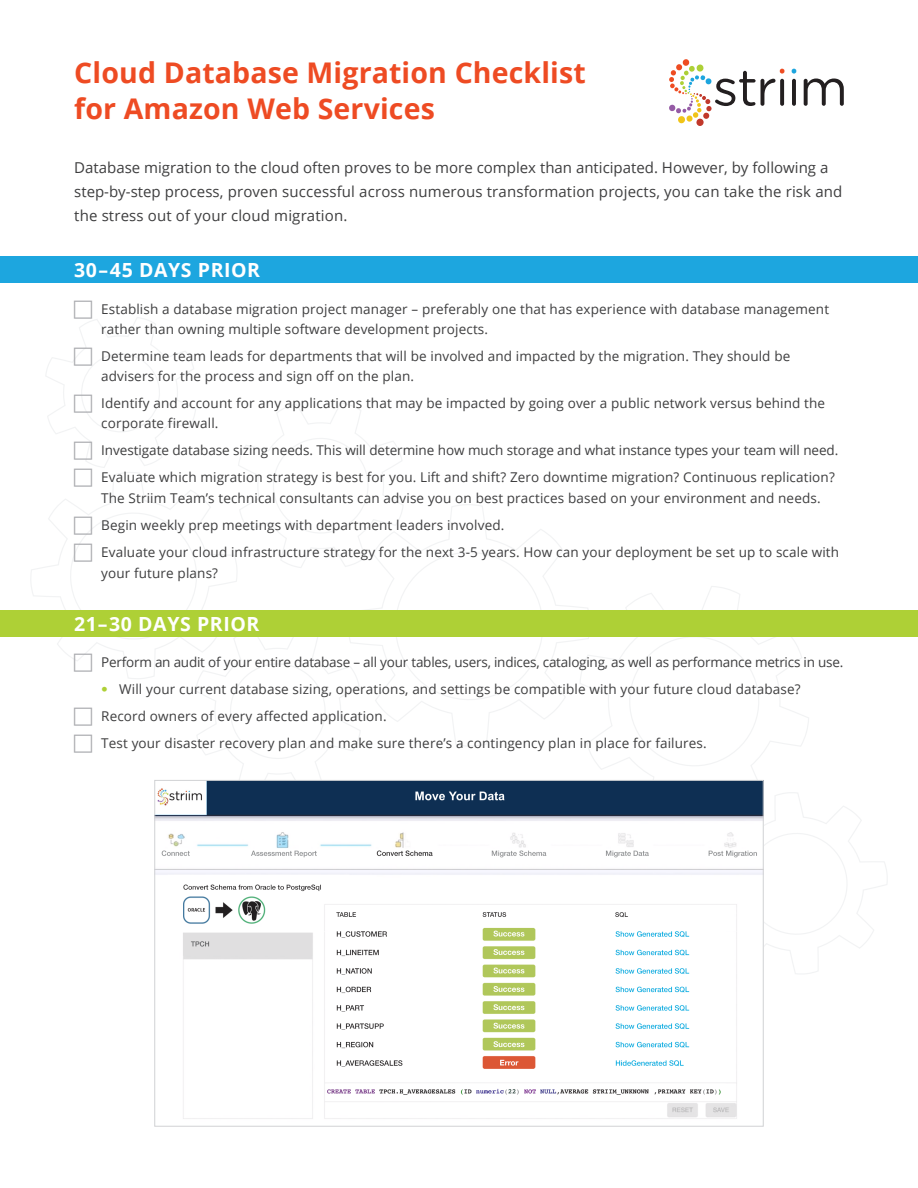
<style>
.page{position:relative;width:918px;height:1188px;background:#fff}
.page>*{position:absolute;margin:0;border:0;box-sizing:border-box;transform-origin:0 0}
.striim_orange{font:700 28.5px/36px "Open Sans";letter-spacing:.005em;color:#ee4b23}
.striim_orange-2{font:700 19.5px "Open Sans";letter-spacing:.03em;color:#fff}
.WA_text_checklist{font:15px/24px "Open Sans";letter-spacing:.01em;color:#3e3e3f}
.WA_text_checklist-2{font:13.5px/20.2px "Open Sans";letter-spacing:.01em;color:#3e3e3f}
.WA_text_checklist-3{font:13.5px "Open Sans";letter-spacing:-.015em;color:#3e3e3f}
.s1{font-family:"Helvetica Neue";font-weight:700;color:#aed036}
</style>
<div class="page">
<svg style="left:361px;top:504px;width:216px;height:242px"></svg>
<svg style="left:197px;top:637px;width:164px;height:143px"></svg>
<svg style="left:238px;top:403px;width:166px;height:169px"></svg>
<svg style="left:30px;top:487px;width:207px;height:233px"></svg>
<svg style="left:764px;top:806px;width:124px;height:168px"></svg>
<svg style="left:579px;top:586px;width:231px;height:230px"></svg>
<div style="left:0;top:256px;width:918px;height:28px;background:#1da6df"></div>
<svg style="left:669px;top:59px;width:115px;height:65px"></svg>
<svg style="left:780px;top:79px;width:4px;height:27px"></svg>
<svg style="left:792px;top:69px;width:4px;height:5px"></svg>
<hr style="left:792px;top:79px;width:4px;height:27px;background:#231f20;border-radius:2px">
<svg style="left:804px;top:79px;width:40px;height:27px"></svg>
<div style="left:0;top:610px;width:918px;height:27px;background:#aed036"></div>
<img style="left:156px;top:782px;width:606px;height:337px">
<svg style="left:45px;top:317px;width:151px;height:170px"></svg>
<svg style="left:74px;top:516px;width:27px;height:18px"></svg>
<svg style="left:74px;top:543px;width:18px;height:18px"></svg>
<svg style="left:74px;top:654px;width:27px;height:18px"></svg>
<svg style="left:74px;top:708px;width:27px;height:12px"></svg>
<p class="striim_orange" style="left:74px;top:54px;width:513px">Cloud Database Migration Checklist for Amazon Web Services</p>
<p class="WA_text_checklist" style="left:74px;top:156px;width:770px">Database migration to the cloud often proves to be more complex than anticipated. However, by following a step-by-step process, proven successful across numerous transformation projects, you can take the risk and the stress out of your cloud migration.</p>
<p class="striim_orange-2" style="left:74px;top:257px;width:187px">30–45 DAYS PRIOR</p>
<p class="WA_text_checklist-2" style="left:101px;top:298px;width:729px">Establish a database migration project manager – preferably one that has experience with database management rather than owning multiple software development projects.</p>
<p class="WA_text_checklist-2" style="left:101px;top:346px;width:691px">Determine team leads for departments that will be involved and impacted by the migration. They should be advisers for the process and sign off on the plan.</p>
<p class="WA_text_checklist-2" style="left:101px;top:393px;width:725px">Identify and account for any applications that may be impacted by going over a public network versus behind the corporate firewall.</p>
<p class="WA_text_checklist-2" style="left:101px;top:440px;width:739px">Investigate database sizing needs. This will determine how much storage and what instance types your team will need.</p>
<p class="WA_text_checklist-2" style="left:101px;top:467px;width:735px">Evaluate which migration strategy is best for you. Lift and shift? Zero downtime migration? Continuous replication?<br>The Striim Team’s technical consultants can advise you on best practices based on your environment and needs.</p>
<p class="WA_text_checklist-2" style="left:101px;top:514px;width:405px">Begin weekly prep meetings with department leaders involved.</p>
<p class="WA_text_checklist-2" style="left:101px;top:541px;width:739px;line-height:21px">Evaluate your cloud infrastructure strategy for the next 3-5 years. How can your deployment be set up to scale with your future plans?</p>
<p class="striim_orange-2" style="left:74px;top:610px;width:187px">21–30 DAYS PRIOR</p>
<p class="WA_text_checklist-3" style="left:101px;top:653px;width:744px">Perform an audit of your entire database – all your tables, users, indices, cataloging, as well as performance metrics in use.</p>
<p class="WA_text_checklist-2" style="left:101px;top:679px;width:701px"><span class="s1">•</span> Will your current database sizing, operations, and settings be compatible with your future cloud database?</p>
<p class="WA_text_checklist-2" style="left:101px;top:706px;width:287px">Record owners of every affected application.</p>
<p class="WA_text_checklist-2" style="left:101px;top:733px;width:607px">Test your disaster recovery plan and make sure there’s a contingency plan in place for failures.</p>
</div>
